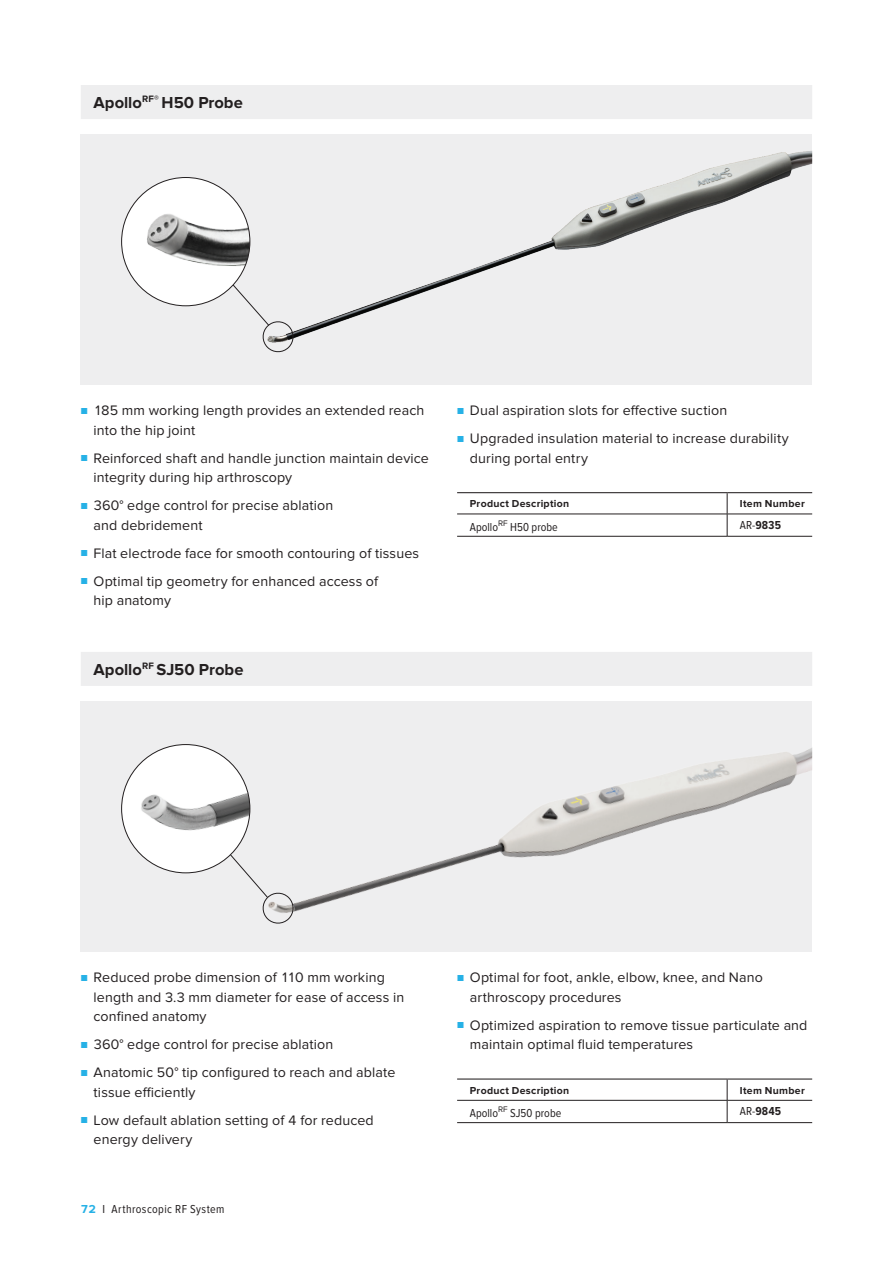
<style>
.page{position:relative;width:893px;height:1263px;background:#fff}
.page>*{position:absolute;margin:0;border:0;box-sizing:border-box;transform-origin:0 0}
._06_Product_name_bar{font:700 16.5px "Proxima Nova";color:#231f20}
.t1{font:14.25px/19.5px "Proxima Nova";letter-spacing:.01em;color:#231f20}
._09_Table_Content{font:12px "Proxima Nova Cond";color:#231f20}
._09_Table_Content-2{font:12px "Proxima Nova Cond";letter-spacing:.035em;color:#231f20}
._09_Table_Item_number{font:700 12px "Proxima Nova Cond";letter-spacing:.005em;color:#231f20}
._09_Table_Header{font:700 10.5px "Proxima Nova";letter-spacing:.025em;color:#231f20}
.s1{font-size:10.5px;color:#26b1e6}
.s2{font-weight:400}
.s3{font-family:"Proxima Nova";font-weight:700;color:#26b1e6}
</style>
<div class="page">
<div style="left:81px;top:85px;width:731px;height:34px;background:#eeeeef"></div>
<div style="left:81px;top:134px;width:731px;height:251px;background:#eeeeef"></div>
<hr style="left:457px;top:492px;width:270px;height:1px;background:#231f20">
<hr style="left:727px;top:492px;width:85px;height:1px;background:#231f20">
<hr style="left:457px;top:514px;width:270px;height:1px;background:#231f20">
<hr style="left:727px;top:514px;width:85px;height:1px;background:#231f20">
<svg style="left:727px;top:493px;width:1px;height:43px"></svg>
<hr style="left:457px;top:536px;width:270px;height:1px;background:#231f20">
<hr style="left:727px;top:536px;width:85px;height:1px;background:#231f20">
<div style="left:81px;top:652px;width:731px;height:34px;background:#eeeeef"></div>
<div style="left:81px;top:701px;width:731px;height:250px;background:#eeeeef"></div>
<hr style="left:457px;top:1078px;width:270px;height:1px;background:#231f20">
<hr style="left:727px;top:1078px;width:85px;height:1px;background:#231f20">
<hr style="left:457px;top:1100px;width:270px;height:1px;background:#231f20">
<hr style="left:727px;top:1100px;width:85px;height:1px;background:#231f20">
<svg style="left:727px;top:1079px;width:1px;height:43px"></svg>
<hr style="left:457px;top:1122px;width:270px;height:1px;background:#231f20">
<hr style="left:727px;top:1122px;width:85px;height:1px;background:#231f20">
<img style="left:122px;top:177px;width:128px;height:129px;border-radius:64px">
<img style="left:244px;top:151px;width:568px;height:187px">
<svg style="left:232px;top:284px;width:64px;height:69px"></svg>
<img style="left:250px;top:748px;width:562px;height:163px">
<div style="left:122px;top:744px;width:128px;height:129px;background:#fff;border-radius:50%"></div>
<img style="left:130px;top:744px;width:120px;height:101px">
<svg style="left:229px;top:854px;width:67px;height:70px"></svg>
<p class="_06_Product_name_bar" style="left:94px;top:93px;width:151px">Apollo<sup>RF®</sup> H50 Probe</p>
<p class="t1" style="left:94px;top:401px;width:332px;text-indent:-13px"><span class="s1">■</span> 185 mm working length provides an extended reach into the hip joint</p>
<p class="t1" style="left:94px;top:448px;width:337px;text-indent:-13px"><span class="s1">■</span> Reinforced shaft and handle junction maintain device integrity during hip arthroscopy</p>
<p class="t1" style="left:94px;top:496px;width:241px;text-indent:-13px"><span class="s1">■</span> 360° edge control for precise ablation and debridement</p>
<p class="t1" style="left:81px;top:543px;width:340px"><span class="s1">■</span> Flat electrode face for smooth contouring of tissues</p>
<p class="t1" style="left:94px;top:571px;width:286px;text-indent:-13px"><span class="s1">■</span> Optimal tip geometry for enhanced access of hip anatomy</p>
<p class="_06_Product_name_bar" style="left:94px;top:660px;width:151px">Apollo<sup>RF</sup> SJ50 Probe</p>
<p class="t1" style="left:457px;top:401px;width:272px"><span class="s1">■</span> Dual aspiration slots for effective suction</p>
<p class="t1" style="left:470px;top:429px;width:320px;text-indent:-13px"><span class="s1">■</span> Upgraded insulation material to increase durability during portal entry</p>
<p class="_09_Table_Header" style="left:470px;top:498px;width:101px">Product Description</p>
<p class="_09_Table_Header" style="left:740px;top:498px;width:66px">Item Number</p>
<p class="_09_Table_Content" style="left:470px;top:520px;width:90px">Apollo<sup>RF</sup> H50 probe</p>
<p class="_09_Table_Item_number" style="left:740px;top:518px;width:43px"><span class="s2">AR-</span>9835</p>
<p class="t1" style="left:94px;top:968px;width:312px;text-indent:-13px"><span class="s1">■</span> Reduced probe dimension of 110 mm working length and 3.3 mm diameter for ease of access in confined anatomy</p>
<p class="t1" style="left:81px;top:1035px;width:254px"><span class="s1">■</span> 360° edge control for precise ablation</p>
<p class="t1" style="left:94px;top:1063px;width:303px;text-indent:-13px"><span class="s1">■</span> Anatomic 50° tip configured to reach and ablate tissue efficiently</p>
<p class="t1" style="left:94px;top:1110px;width:282px;text-indent:-13px"><span class="s1">■</span> Low default ablation setting of 4 for reduced energy delivery</p>
<p class="_09_Table_Content-2" style="left:81px;top:1202px;width:145px"><span class="s3">72</span> I Arthroscopic RF System</p>
<p class="t1" style="left:470px;top:968px;width:295px;text-indent:-13px"><span class="s1">■</span> Optimal for foot, ankle, elbow, knee, and Nano arthroscopy procedures</p>
<p class="t1" style="left:470px;top:1015px;width:339px;text-indent:-13px"><span class="s1">■</span> Optimized aspiration to remove tissue particulate and maintain optimal fluid temperatures</p>
<p class="_09_Table_Header" style="left:470px;top:1084px;width:101px">Product Description</p>
<p class="_09_Table_Header" style="left:740px;top:1084px;width:66px">Item Number</p>
<p class="_09_Table_Content" style="left:470px;top:1106px;width:93px">Apollo<sup>RF</sup> SJ50 probe</p>
<p class="_09_Table_Item_number" style="left:740px;top:1105px;width:43px"><span class="s2">AR-</span>9845</p>
</div>
